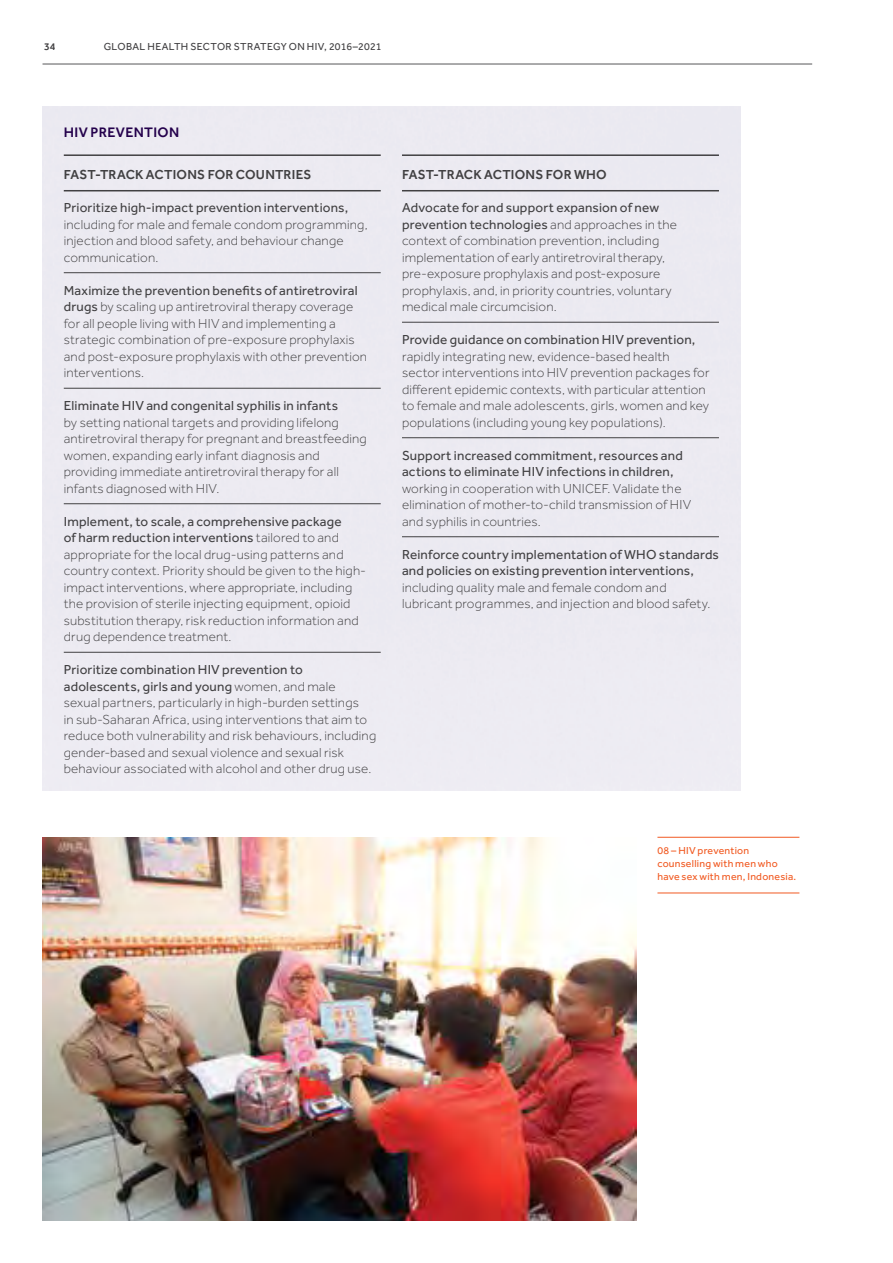
<style>
.page{position:relative;width:893px;height:1263px;background:#fff}
.page>*{position:absolute;margin:0;border:0;box-sizing:border-box;transform-origin:0 0}
.t1{font:500 14.25px "Effra";letter-spacing:.025em;color:#24014c}
.t2{font:300 13.5px/16.5px "Effra";letter-spacing:.015em;color:#414042}
.t3{font:13.5px/16.5px "Effra";letter-spacing:.015em;color:#414042}
.t4{font:500 13.5px "Effra";letter-spacing:.015em;color:#414042}
.t5{font:10.5px/12.8px "Effra";letter-spacing:.025em;color:#f15a22}
.t6{font:10.5px "Effra";letter-spacing:.03em;color:#414042}
.t7{font:500 10.5px "Effra";color:#414042}
.s1{font-weight:400}
</style>
<div class="page">
<hr style="left:43px;top:64px;width:769px;height:1px;background:#565659">
<hr style="left:64px;top:154px;width:317px;height:2px;background:#414042">
<hr style="left:64px;top:190px;width:317px;height:1px;background:#414042">
<hr style="left:64px;top:272px;width:317px;height:1px;background:#414042">
<hr style="left:64px;top:388px;width:317px;height:1px;background:#414042">
<hr style="left:64px;top:503px;width:317px;height:1px;background:#414042">
<hr style="left:64px;top:652px;width:317px;height:1px;background:#414042">
<hr style="left:402px;top:154px;width:317px;height:2px;background:#414042">
<hr style="left:402px;top:190px;width:317px;height:1px;background:#414042">
<hr style="left:402px;top:322px;width:317px;height:1px;background:#414042">
<hr style="left:402px;top:437px;width:317px;height:1px;background:#414042">
<hr style="left:402px;top:536px;width:317px;height:1px;background:#414042">
<img style="left:43px;top:838px;width:593px;height:382px">
<hr style="left:657px;top:837px;width:142px;height:1px;background:#f15a22">
<hr style="left:657px;top:893px;width:142px;height:1px;background:#f15a22">
<p class="t7" style="left:44px;top:40px;width:13px">34</p>
<p class="t6" style="left:104px;top:40px;width:279px">GLOBAL HEALTH SECTOR STRATEGY ON HIV, 2016–2021</p>
<p class="t1" style="left:64px;top:124px;width:117px">HIV PREVENTION</p>
<p class="t4" style="left:64px;top:167px;width:249px">FAST-TRACK ACTIONS FOR COUNTRIES</p>
<p class="t3" style="left:64px;top:199px;width:286px">Prioritize high-impact prevention interventions,</p>
<p class="t2" style="left:64px;top:216px;width:305px">including for male and female condom programming, injection and blood safety, and behaviour change communication.</p>
<p class="t2" style="left:64px;top:282px;width:305px"><span class="s1">Maximize the prevention benefits of antiretroviral drugs</span> by scaling up antiretroviral therapy coverage for all people living with HIV and implementing a strategic combination of pre-exposure prophylaxis and post-exposure prophylaxis with other prevention interventions.</p>
<p class="t3" style="left:64px;top:397px;width:276px">Eliminate HIV and congenital syphilis in infants</p>
<p class="t2" style="left:64px;top:414px;width:305px">by setting national targets and providing lifelong antiretroviral therapy for pregnant and breastfeeding women, expanding early infant diagnosis and providing immediate antiretroviral therapy for all infants diagnosed with HIV.</p>
<p class="t2" style="left:64px;top:513px;width:304px"><span class="s1">Implement, to scale, a comprehensive package<br>of harm reduction interventions</span> tailored to and appropriate for the local drug-using patterns and country context. Priority should be given to the high&shy;impact interventions, where appropriate, including the provision of sterile injecting equipment, opioid substitution therapy, risk reduction information and drug dependence treatment.</p>
<p class="t2" style="left:64px;top:661px;width:314px"><span class="s1">Prioritize combination HIV prevention to adolescents, girls and young</span> women, and male<br>sexual partners, particularly in high-burden settings<br>in sub-Saharan Africa, using interventions that aim to reduce both vulnerability and risk behaviours, including gender-based and sexual violence and sexual risk behaviour associated with alcohol and other drug use.</p>
<p class="t4" style="left:402px;top:167px;width:206px">FAST-TRACK ACTIONS FOR WHO</p>
<p class="t2" style="left:402px;top:200px;width:276px"><span class="s1">Advocate for and support expansion of new prevention technologies</span> and approaches in the context of combination prevention, including implementation of early antiretroviral therapy, pre-exposure prophylaxis and post-exposure prophylaxis, and, in priority countries, voluntary medical male circumcision.</p>
<p class="t3" style="left:402px;top:331px;width:295px">Provide guidance on combination HIV prevention,</p>
<p class="t2" style="left:402px;top:348px;width:309px">rapidly integrating new, evidence-based health sector interventions into HIV prevention packages for different epidemic contexts, with particular attention to female and male adolescents, girls, women and key populations (including young key populations).</p>
<p class="t3" style="left:402px;top:447px;width:282px">Support increased commitment, resources and actions to eliminate HIV infections in children,</p>
<p class="t2" style="left:402px;top:480px;width:291px">working in cooperation with UNICEF. Validate the elimination of mother-to-child transmission of HIV and syphilis in countries.</p>
<p class="t3" style="left:402px;top:546px;width:318px">Reinforce country implementation of WHO standards and policies on existing prevention interventions,</p>
<p class="t2" style="left:402px;top:579px;width:310px">including quality male and female condom and lubricant programmes, and injection and blood safety.</p>
<p class="t5" style="left:657px;top:844px;width:140px">08 – HIV prevention counselling with men who have sex with men, Indonesia.</p>
</div>
